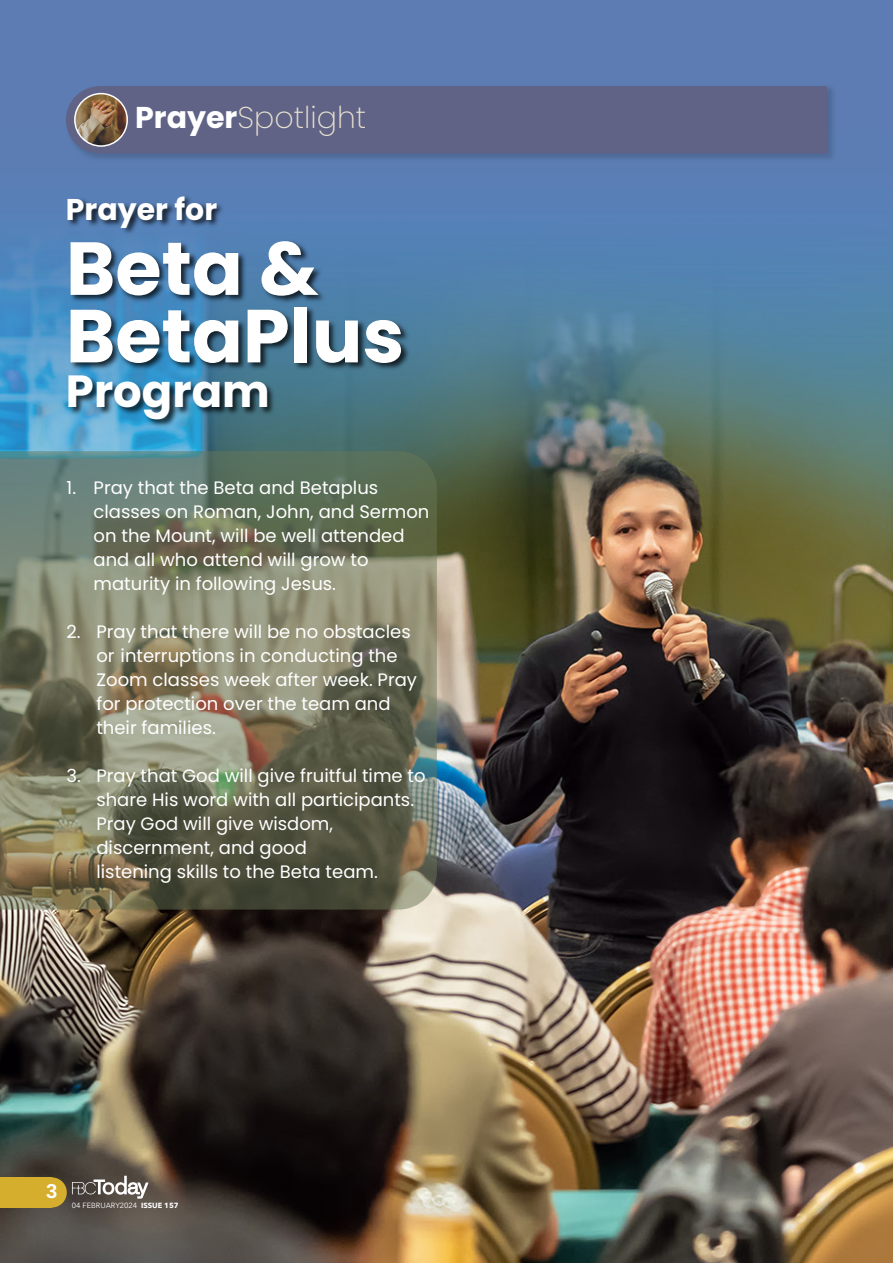
<style>
.page{position:relative;width:893px;height:1263px;background:#fff}
.page>*{position:absolute;margin:0;border:0;box-sizing:border-box;transform-origin:0 0}
.t1{font:700 75px/67.5px "Poppins";color:#fff}
.t2{font:700 45px "Poppins";color:#fff}
.t3{font:200 30px "Poppins";color:#e8e1d0}
.t4{font:700 30px "Poppins";color:#fff}
.t5{font:700 20.1px "Arimo";color:#fff}
.t6{font:18px/24px "Poppins";color:#fff}
.t7{font:7.5px "Avenir Next";color:#fff}
.s1{font-weight:700;color:#fff}
.s2{font-weight:700}
</style>
<div class="page">
<img style="left:0;top:0;width:893px;height:1263px">
<svg style="left:0;top:451px;width:437px;height:458px;background:#72755f"></svg>
<div style="left:0;top:1177px;width:52px;height:30px;background:#d5ae2d"></div>
<div style="left:37px;top:1177px;width:30px;height:30px;background:#d5ae2d;border-radius:50%"></div>
<svg style="left:72px;top:1176px;width:77px;height:22px"></svg>
<img style="left:63px;top:83px;width:777px;height:82px">
<div style="left:66px;top:86px;width:761px;height:67px;background:#606385"></div>
<img style="left:75px;top:94px;width:52px;height:52px;border-radius:26px">
<div style="left:74px;top:93px;width:54px;height:54px;border:2px solid #fff;border-radius:50%"></div>
<img style="left:63px;top:191px;width:830px;height:273px">
<h3 class="t3" style="left:135px;top:100px;width:233px"><span class="s1">Prayer</span>Spotlight</h3>
<h3 class="t4" style="left:66px;top:192px;width:153px">Prayer for</h3>
<h1 class="t1" style="left:66px;top:235px;width:340px">Beta &amp;<br>BetaPlus</h1>
<h2 class="t2" style="left:66px;top:365px;width:206px">Program</h2>
<p class="t6" style="left:94px;top:476px;width:337px;text-indent:-27px">1. Pray that the Beta and Betaplus classes on Roman, John, and Sermon on the Mount, will be well attended and all who attend will grow to maturity in following Jesus.</p>
<p class="t6" style="left:96px;top:620px;width:322px;text-indent:-30px">2. Pray that there will be no obstacles or interruptions in conducting the<br>Zoom classes week after week. Pray for protection over the team and their families.</p>
<p class="t6" style="left:96px;top:764px;width:331px;text-indent:-30px">3. Pray that God will give fruitful time to share His word with all participants.<br>Pray God will give wisdom, discernment, and good<br>listening skills to the Beta team.</p>
<p class="t5" style="left:46px;top:1177px;width:13px">3</p>
<p class="t7" style="left:72px;top:1198px;width:108px">04 FEBRUARY2024 <span class="s2">ISSUE 157</span></p>
</div>
